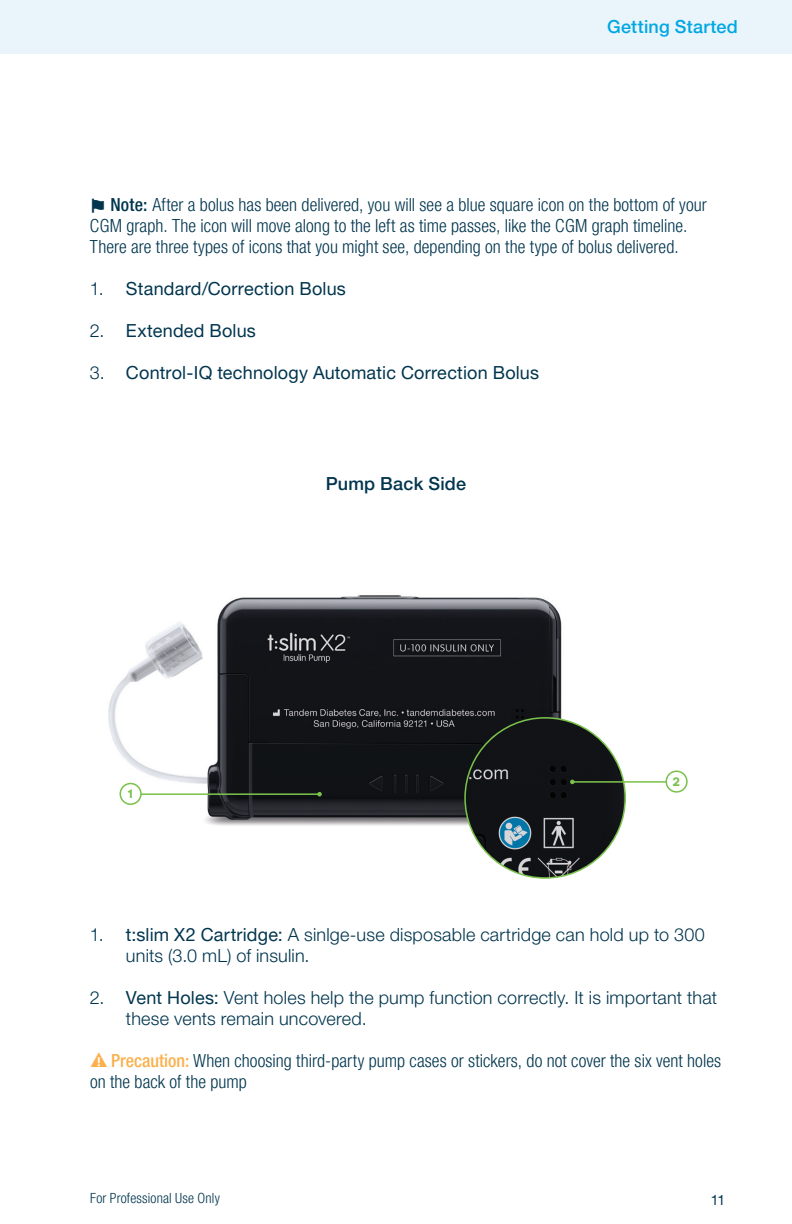
<style>
.page{position:relative;width:792px;height:1224px;background:#fff}
.page>*{position:absolute;margin:0;border:0;box-sizing:border-box;transform-origin:0 0}
.t1{font:300 condensed 18px/21px "Helvetica Neue LT Pro";letter-spacing:.005em;color:#01354e}
.t2{font:300 18px/21px "Helvetica Neue LT Pro";letter-spacing:.01em;color:#01354e}
.t3{font:18px "Helvetica Neue LT Pro";letter-spacing:.01em;color:#01354e}
.t4{font:500 18px "Helvetica Neue LT Pro";letter-spacing:.02em;color:#00a7e3}
.t5{font:500 18px "Helvetica Neue LT Pro";letter-spacing:.01em;color:#01354e}
.t6{font:300 condensed 14px "Helvetica Neue LT Pro";letter-spacing:.015em;color:#01354e}
.t7{font:14px "Helvetica Neue LT Pro";color:#01354e}
.t8{font:700 12.2px "Garet";color:#7ac24c}
.s1{font-family:"Garet";font-weight:700;font-stretch:normal;font-size:16px}
.s2{font-weight:500}
.s3{font-weight:300}
.s4{font-weight:400}
.s5{font-family:"Garet";font-weight:700;font-stretch:normal;color:#fbb04b}
.s6{font-weight:500;color:#fbb04b}
</style>
<div class="page">
<div style="left:0;top:0;width:792px;height:54px;background:#e9f4fb"></div>
<img style="left:108px;top:595px;width:575px;height:284px">
<img style="left:465px;top:718px;width:160px;height:160px;border-radius:80px">
<div style="left:120px;top:783px;width:22px;height:22px;border:2px solid #7ac24c;border-radius:50%"></div>
<hr style="left:141px;top:793px;width:179px;height:2px;background:#7ac24c">
<svg style="left:317px;top:792px;width:5px;height:4px"></svg>
<div style="left:665px;top:770px;width:23px;height:23px;border:2px solid #7ac24c;border-radius:50%"></div>
<hr style="left:572px;top:781px;width:94px;height:2px;background:#7ac24c">
<svg style="left:570px;top:780px;width:5px;height:4px"></svg>
<p class="t4" style="left:607px;top:16px;width:132px">Getting Started</p>
<p class="t1" style="left:90px;top:194px;width:618px"><span class="s1">⚑</span> <span class="s2">Note:</span> After a bolus has been delivered, you will see a blue square icon on the bottom of your<br>CGM graph. The icon will move along to the left as time passes, like the CGM graph timeline.<br>There are three types of icons that you might see, depending on the type of bolus delivered.</p>
<p class="t3" style="left:90px;top:277px;width:257px"><span class="s3">1.</span> Standard/Correction Bolus</p>
<p class="t3" style="left:90px;top:319px;width:168px"><span class="s3">2.</span> Extended Bolus</p>
<p class="t3" style="left:90px;top:361px;width:451px"><span class="s3">3.</span> Control-IQ technology Automatic Correction Bolus</p>
<p class="t8" style="left:128px;top:786px;width:7px">1</p>
<p class="t5" style="left:326px;top:473px;width:142px">Pump Back Side</p>
<p class="t8" style="left:673px;top:774px;width:9px">2</p>
<p class="t2" style="left:126px;top:924px;width:580px;text-indent:-36px">1. <span class="s4">t:slim X2 Cartridge:</span> A sinlge-use disposable cartridge can hold up to 300 units (3.0 mL) of insulin.</p>
<p class="t2" style="left:126px;top:987px;width:593px;text-indent:-36px">2. <span class="s4">Vent Holes:</span> Vent holes help the pump function correctly. It is important that these vents remain uncovered.</p>
<p class="t1" style="left:90px;top:1050px;width:633px"><span class="s5">⚠</span> <span class="s6">Precaution:</span> When choosing third-party pump cases or stickers, do not cover the six vent holes on the back of the pump</p>
<p class="t6" style="left:90px;top:1190px;width:131px">For Professional Use Only</p>
<p class="t7" style="left:711px;top:1192px;width:16px">11</p>
</div>
